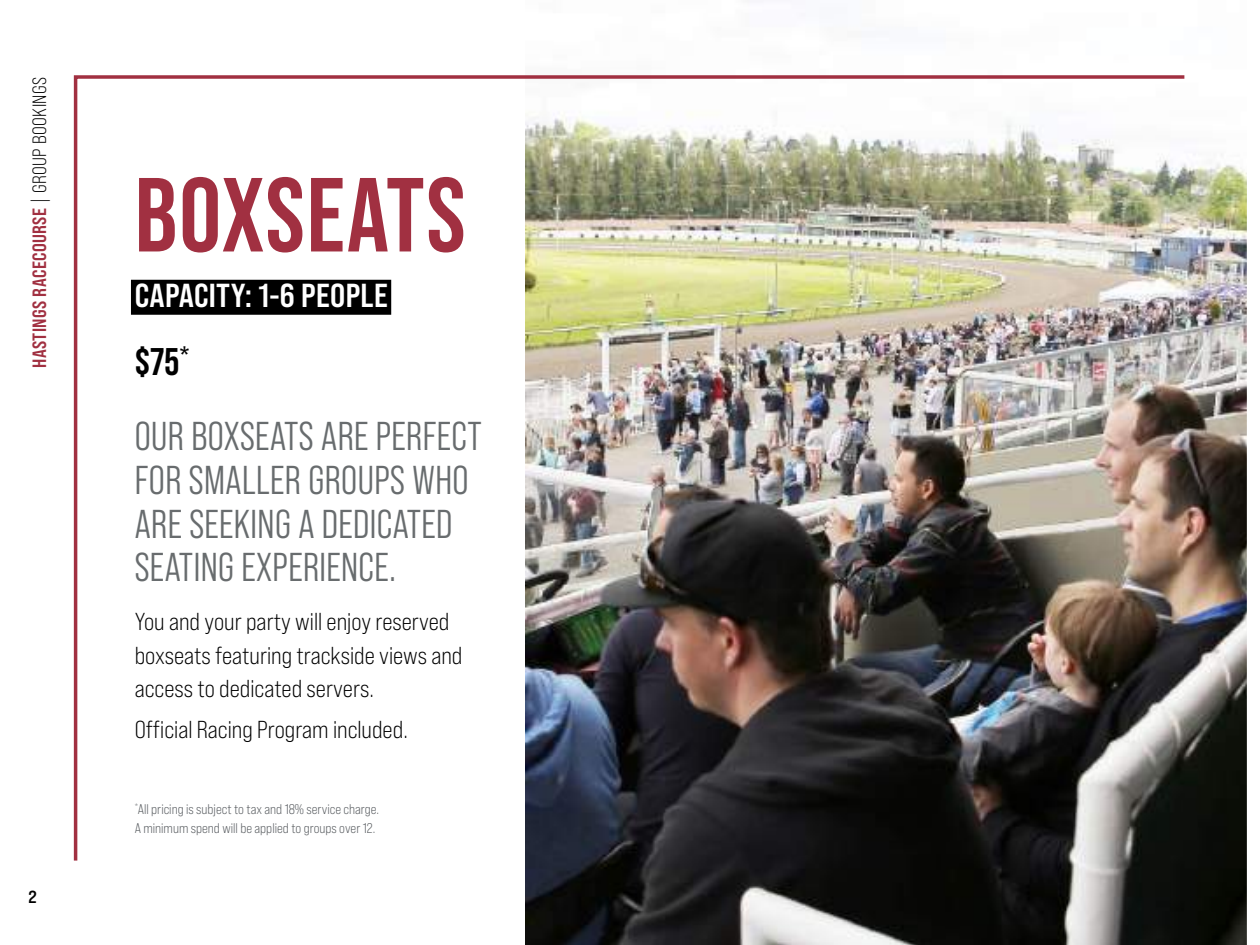
<style>
.page{position:relative;width:1260px;height:945px;background:#fff}
.page>*{position:absolute;margin:0;border:0;box-sizing:border-box;transform-origin:0 0}
.t1{font:700 105px "Bebas Neue Pro";letter-spacing:.02em;color:#a13041}
.t2{font:40.25px/43.8px "Bebas Neue Pro Middle";letter-spacing:.01em;color:#686c6e}
.t3{font:700 38.5px "Bebas Neue Pro";color:#000}
.t4{font:33.25px "Bebas Neue Pro Sm E Bd";letter-spacing:.01em;color:#fff}
.t5{font:24.5px/33.2px "Bebas Neue Pro Sm E Bk";color:#000}
.t6{font:19.25px "Bebas Neue Pro Sm E Bd";letter-spacing:.02em;color:#a13041}
.t7{font:17.5px "Bebas Neue Pro Exp Bd";color:#000}
.t8{font:14px/19.2px "Bebas Neue Pro Sm E Bk";color:#52565a}
.s1{font-family:"Bebas Neue Pro Sm E Bk";color:#000}
</style>
<div class="page">
<img style="left:525px;top:154px;width:722px;height:791px">
<img style="left:73px;top:75px;width:1115px;height:789px">
<p class="t6" style="left:28px;top:368px;width:292px;rotate:-90deg">HASTINGS RACECOURSE <span class="s1">| GROUP BOOKINGS</span></p>
<p class="t7" style="left:29px;top:886px;width:10px">2</p>
<h1 class="t1" style="left:135px;top:155px;width:332px">BOXSEATS</h1>
<h3 class="t4" style="left:135px;top:276px;width:255px">CAPACITY: 1-6 PEOPLE</h3>
<h3 class="t3" style="left:135px;top:339px;width:56px">$75<sup>*</sup></h3>
<h2 class="t2" style="left:135px;top:414px;width:348px">OUR BOXSEATS ARE PERFECT<br>FOR SMALLER GROUPS WHO<br>ARE SEEKING A DEDICATED<br>SEATING EXPERIENCE.</h2>
<p class="t5" style="left:135px;top:605px;width:329px">You and your party will enjoy reserved boxseats featuring trackside views and access to dedicated servers.</p>
<p class="t5" style="left:135px;top:713px;width:275px">Official Racing Program included.</p>
<p class="t8" style="left:135px;top:799px;width:246px"><sup>*</sup>All pricing is subject to tax and 18% service charge.<br>A minimum spend will be applied to groups over 12.</p>
</div>
